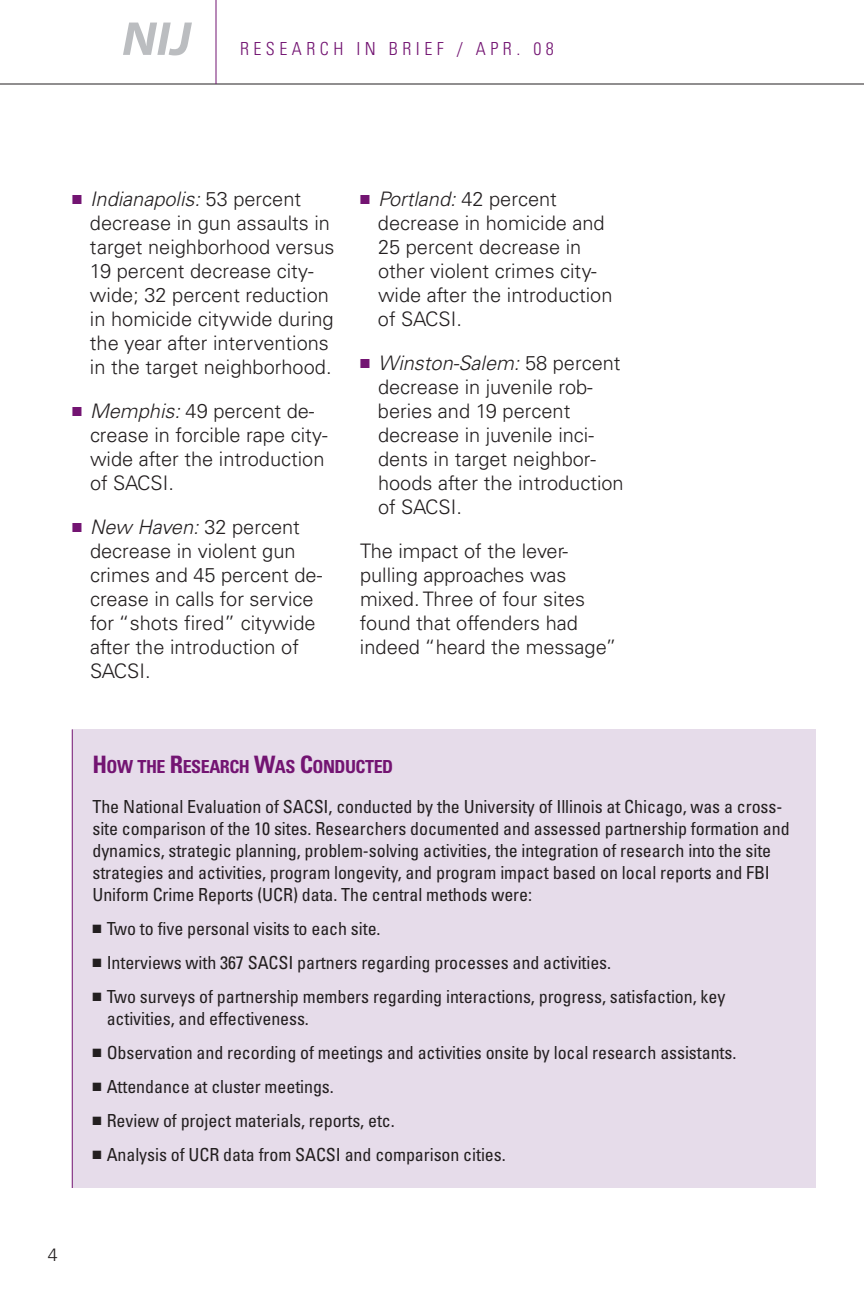
<style>
.page{position:relative;width:864px;height:1296px;background:#fff}
.page>*{position:absolute;margin:0;border:0;box-sizing:border-box;transform-origin:0 0}
.t1{font:300 20px/24px "Univers";color:#231f20}
.t2{font:italic 300 20px "Univers";color:#231f20}
.t3{font:condensed 18px/22px "Univers";letter-spacing:-.005em;color:#231f20}
.t4{font:700 condensed 18px "Univers";letter-spacing:-.025em;color:#731472}
.t5{font:300 condensed 18px "Univers";letter-spacing:.25em;color:#731472}
.t6{font:300 18px "Univers";color:#231f20}
.s1{color:#731472}
.s2{font-style:normal}
.s3{font-style:italic}
.s4{font-size:24px}
</style>
<div class="page">
<div style="left:73px;top:729px;width:743px;height:459px;background:#e6dcea"></div>
<hr style="left:0;top:84px;width:864px;height:1px;background:#231f20">
<hr style="left:216px;top:0;width:1px;height:84px;background:#731472">
<hr style="left:72px;top:729px;width:1px;height:459px;background:#731472">
<svg style="left:123px;top:23px;width:69px;height:32px"></svg>
<p class="t5" style="left:240px;top:42px;width:315px">RESEARCH IN BRIEF / APR. 08</p>
<p class="t2" style="left:72px;top:192px;width:231px"><span class="s1">■</span> Indianapolis: <span class="s2">5 3 p e r c e n t</span></p>
<p class="t2" style="left:360px;top:192px;width:198px"><span class="s1">■</span> Portland: <span class="s2">42 percent</span></p>
<p class="t1" style="left:90px;top:213px;width:242px">decrease in gun assaults in</p>
<p class="t1" style="left:378px;top:213px;width:228px">decrease in homicide and</p>
<p class="t1" style="left:90px;top:237px;width:246px">target neighborhood versus</p>
<p class="t1" style="left:378px;top:237px;width:205px">25 percent decrease in</p>
<p class="t1" style="left:90px;top:261px;width:225px">19 percent decrease city-</p>
<p class="t1" style="left:378px;top:261px;width:220px">other violent crimes city-</p>
<p class="t1" style="left:90px;top:285px;width:240px">wide; 32 percent reduction</p>
<p class="t1" style="left:378px;top:285px;width:236px">wide after the introduction</p>
<p class="t1" style="left:90px;top:309px;width:245px">in homicide citywide during</p>
<p class="t1" style="left:378px;top:309px;width:85px">of SACSI.</p>
<p class="t1" style="left:90px;top:333px;width:243px">the year after interventions in the target neighborhood.</p>
<p class="t1" style="left:360px;top:353px;width:262px;text-align:center"><span class="s1">■</span> <span class="s3">Winston-Salem:</span> 5 8 p e r c e n t decrease in juvenile rob-</p>
<p class="t1" style="left:72px;top:401px;width:244px"><span class="s1">■</span> <span class="s3">Memphis:</span> 49 percent de-</p>
<p class="t1" style="left:378px;top:401px;width:194px">beries and 19 percent</p>
<p class="t1" style="left:90px;top:425px;width:239px">crease in forcible rape city-</p>
<p class="t1" style="left:378px;top:425px;width:217px">decrease in juvenile inci-</p>
<p class="t1" style="left:90px;top:449px;width:236px">wide after the introduction</p>
<p class="t1" style="left:378px;top:449px;width:220px">dents in target neighbor-</p>
<p class="t1" style="left:90px;top:473px;width:85px">of SACSI.</p>
<p class="t1" style="left:378px;top:473px;width:247px">hoods after the introduction of SACSI.</p>
<p class="t1" style="left:72px;top:517px;width:229px;text-align:right"><span class="s1">■</span> <span class="s3">New Haven:</span> 32 percent decrease in violent gun</p>
<p class="t1" style="left:360px;top:541px;width:209px">The impact of the lever-</p>
<p class="t1" style="left:90px;top:565px;width:234px">crimes and 45 percent de-</p>
<p class="t1" style="left:360px;top:565px;width:208px">pulling approaches was</p>
<p class="t1" style="left:90px;top:589px;width:225px">crease in calls for service</p>
<p class="t1" style="left:360px;top:589px;width:227px">mixed. Three of four sites</p>
<p class="t1" style="left:90px;top:613px;width:227px">for “shots fired” citywide</p>
<p class="t1" style="left:360px;top:613px;width:219px">found that offenders had</p>
<p class="t1" style="left:90px;top:637px;width:210px">after the introduction of</p>
<p class="t1" style="left:360px;top:637px;width:258px">indeed “heard the message”</p>
<p class="t1" style="left:90px;top:661px;width:62px">SACSI.</p>
<h5 class="t4" style="left:92px;top:760px;width:302px"><span class="s4">H</span>OW THE <span class="s4">R</span>ESEARCH <span class="s4">W</span>AS <span class="s4">C</span>ONDUCTED</h5>
<p class="t3" style="left:92px;top:797px;width:699px">The National Evaluation of SACSI, conducted by the University of Illinois at Chicago, was a cross&shy;site comparison of the 10 sites. Researchers documented and assessed partnership formation and dynamics, strategic planning, problem-solving activities, the integration of research into the site strategies and activities, program longevity, and program impact based on local reports and FBI Uniform Crime Reports (UCR) data. The central methods were:</p>
<p class="t3" style="left:92px;top:919px;width:290px">■ Two to five personal visits to each site.</p>
<p class="t3" style="left:92px;top:953px;width:520px">■ Interviews with 367 SACSI partners regarding processes and activities.</p>
<p class="t3" style="left:107px;top:987px;width:620px;text-indent:-14px">■ Two surveys of partnership members regarding interactions, progress, satisfaction, key activities, and effectiveness.</p>
<p class="t3" style="left:92px;top:1043px;width:645px">■ Observation and recording of meetings and activities onsite by local research assistants.</p>
<p class="t3" style="left:92px;top:1077px;width:243px">■ Attendance at cluster meetings.</p>
<p class="t3" style="left:92px;top:1111px;width:304px">■ Review of project materials, reports, etc.</p>
<p class="t3" style="left:92px;top:1145px;width:415px">■ Analysis of UCR data from SACSI and comparison cities.</p>
<p class="t6" style="left:48px;top:1248px;width:12px">4</p>
</div>
